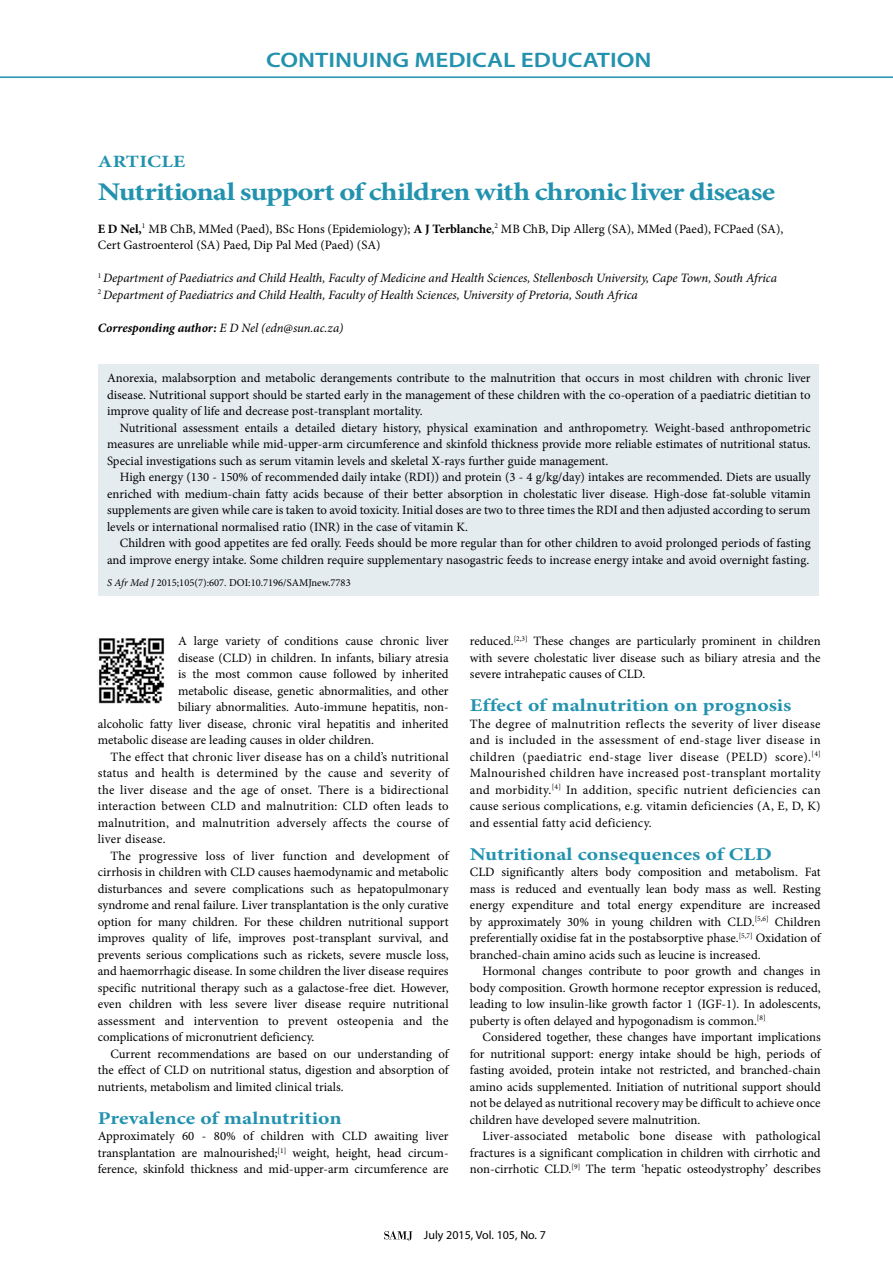
<style>
.page{position:relative;width:893px;height:1263px;background:#fff}
.page>*{position:absolute;margin:0;border:0;box-sizing:border-box;transform-origin:0 0}
.t1{font:700 25.5px "Minion Pro";letter-spacing:-.025em;color:#2292ae;scale:1.2 1}
.t2{font:600 21px "Myriad Pro";color:#2292ae;scale:1.2 1}
.t3{font:700 18px "Minion Pro";color:#2292ae;scale:1.2 1}
.t4{font:700 17.25px "Minion Pro";letter-spacing:.01em;color:#2292ae;scale:1.2 1}
.t5{font:12.75px/16.5px "Minion Pro";color:#000;text-align:justify}
.t6{font:12.75px "Minion Pro";letter-spacing:.02em;color:#000}
.t7{font:italic 12.75px/16.5px "Minion Pro";letter-spacing:-.005em;color:#000}
.t8{font:italic 700 12.75px "Minion Pro";letter-spacing:-.005em;color:#000}
.t9{font:12px "Myriad Pro";color:#000}
.t10{font:10.5px "Minion Pro";color:#000}
.s1{font-weight:700}
.s2{font-weight:400}
.s3{font-style:italic}
</style>
<div class="page">
<hr style="left:0;top:76px;width:893px;height:2px;background:#2292ae">
<svg style="left:384px;top:1231px;width:28px;height:9px"></svg>
<div style="left:99px;top:365px;width:720px;height:231px;background:#e5ecf0"></div>
<img style="left:98px;top:638px;width:67px;height:66px">
<h2 class="t2" style="left:266px;top:47px;width:323px">CONTINUING MEDICAL EDUCATION</h2>
<h3 class="t4" style="left:98px;top:149px;width:74px">ARTICLE</h3>
<h1 class="t1" style="left:98px;top:173px;width:566px">Nutritional support of children with chronic liver disease</h1>
<p class="t5" style="left:98px;top:220px;width:687px"><span class="s1">E D Nel,</span><sup>1</sup> MB ChB, MMed (Paed), BSc Hons (Epidemiology); <span class="s1">A J Terblanche</span>,<sup>2</sup> MB ChB, Dip Allerg (SA), MMed (Paed), FCPaed (SA),<br>Cert Gastroenterol (SA) Paed, Dip Pal Med (Paed) (SA)</p>
<p class="t7" style="left:98px;top:270px;width:681px"><sup>1</sup> Department of Paediatrics and Child Health, Faculty of Medicine and Health Sciences, Stellenbosch University, Cape Town, South Africa<br><sup>2</sup> Department of Paediatrics and Child Health, Faculty of Health Sciences, University of Pretoria, South Africa</p>
<p class="t8" style="left:98px;top:318px;width:247px">Corresponding author: <span class="s2">E D Nel (edn@sun.ac.za)</span></p>
<p class="t5" style="left:107px;top:370px;width:705px">Anorexia, malabsorption and metabolic derangements contribute to the malnutrition that occurs in most children with chronic liver disease. Nutritional support should be started early in the management of these children with the co-operation of a paediatric dietitian to improve quality of life and decrease post-transplant mortality.</p>
<p class="t5" style="left:107px;top:420px;width:705px;text-indent:13px">Nutritional assessment entails a detailed dietary history, physical examination and anthropometry. Weight-based anthropometric measures are unreliable while mid-upper-arm circumference and skinfold thickness provide more reliable estimates of nutritional status.<br>Special investigations such as serum vitamin levels and skeletal X-rays further guide management.</p>
<p class="t5" style="left:107px;top:469px;width:705px;text-indent:13px">High energy (130 - 150% of recommended daily intake (RDI)) and protein (3 - 4 g/kg/day) intakes are recommended. Diets are usually enriched with medium-chain fatty acids because of their better absorption in cholestatic liver disease. High-dose fat-soluble vitamin supplements are given while care is taken to avoid toxicity. Initial doses are two to three times the RDI and then adjusted according to serum levels or international normalised ratio (INR) in the case of vitamin K.</p>
<p class="t5" style="left:107px;top:535px;width:705px;text-align:right">Children with good appetites are fed orally. Feeds should be more regular than for other children to avoid prolonged periods of fasting and improve energy intake. Some children require supplementary nasogastric feeds to increase energy intake and avoid overnight fasting.</p>
<p class="t10" style="left:107px;top:576px;width:245px"><span class="s3">S Afr Med J</span> 2015;105(7):607. DOI:10.7196/SAMJnew.7783</p>
<p class="t5" style="left:178px;top:633px;width:272px">A large variety of conditions cause chronic liver</p>
<p class="t5" style="left:178px;top:649px;width:272px">disease (CLD) in children. In infants, biliary atresia</p>
<p class="t5" style="left:178px;top:666px;width:272px">is the most common cause followed by inherited</p>
<p class="t5" style="left:178px;top:682px;width:272px">metabolic disease, genetic abnormalities, and other</p>
<p class="t5" style="left:178px;top:699px;width:272px">biliary abnormalities. Auto-immune hepatitis, non-</p>
<p class="t5" style="left:98px;top:715px;width:352px">alcoholic fatty liver disease, chronic viral hepatitis and inherited</p>
<p class="t5" style="left:98px;top:732px;width:278px">metabolic disease are leading causes in older children.</p>
<p class="t6" style="left:111px;top:748px;width:340px">The effect that chronic liver disease has on a child’s nutritional</p>
<p class="t5" style="left:98px;top:765px;width:352px">status and health is determined by the cause and severity of</p>
<p class="t6" style="left:98px;top:781px;width:352px">the liver disease and the age of onset. There is a bidirectional</p>
<p class="t6" style="left:98px;top:797px;width:352px">interaction between CLD and malnutrition: CLD often leads to</p>
<p class="t6" style="left:98px;top:814px;width:352px">malnutrition, and malnutrition adversely affects the course of</p>
<p class="t6" style="left:98px;top:830px;width:69px">liver disease.</p>
<p class="t5" style="left:111px;top:847px;width:339px">The progressive loss of liver function and development of</p>
<p class="t5" style="left:98px;top:864px;width:352px">cirrhosis in children with CLD causes haemodynamic and metabolic</p>
<p class="t5" style="left:98px;top:880px;width:352px">disturbances and severe complications such as hepatopulmonary</p>
<p class="t5" style="left:98px;top:897px;width:352px">syndrome and renal failure. Liver transplantation is the only curative</p>
<p class="t5" style="left:98px;top:913px;width:352px">option for many children. For these children nutritional support</p>
<p class="t5" style="left:98px;top:930px;width:352px">improves quality of life, improves post-transplant survival, and</p>
<p class="t5" style="left:98px;top:946px;width:352px">prevents serious complications such as rickets, severe muscle loss,</p>
<p class="t5" style="left:98px;top:963px;width:352px">and haemorrhagic disease. In some children the liver disease requires</p>
<p class="t5" style="left:98px;top:979px;width:352px">specific nutritional therapy such as a galactose-free diet. However,</p>
<p class="t5" style="left:98px;top:996px;width:352px">even children with less severe liver disease require nutritional</p>
<p class="t5" style="left:98px;top:1012px;width:352px">assessment and intervention to prevent osteopenia and the</p>
<p class="t5" style="left:98px;top:1029px;width:218px">complications of micronutrient deficiency.</p>
<p class="t5" style="left:111px;top:1045px;width:340px">Current recommendations are based on our understanding of</p>
<p class="t5" style="left:98px;top:1062px;width:352px">the effect of CLD on nutritional status, digestion and absorption of</p>
<p class="t5" style="left:98px;top:1078px;width:247px">nutrients, metabolism and limited clinical trials.</p>
<h3 class="t3" style="left:98px;top:1105px;width:205px">Prevalence of malnutrition</h3>
<p class="t5" style="left:98px;top:1128px;width:352px">Approximately 60 - 80% of children with CLD awaiting liver transplantation are malnourished;<sup>[1]</sup> weight, height, head circum&shy;ference, skinfold thickness and mid-upper-arm circumference are</p>
<p class="t5" style="left:470px;top:633px;width:352px">reduced.<sup>[2,3]</sup> These changes are particularly prominent in children with severe cholestatic liver disease such as biliary atresia and the severe intrahepatic causes of CLD.</p>
<h3 class="t3" style="left:470px;top:693px;width:270px">Effect of malnutrition on prognosis</h3>
<p class="t5" style="left:470px;top:715px;width:352px">The degree of malnutrition reflects the severity of liver disease and is included in the assessment of end-stage liver disease in children (paediatric end-stage liver disease (PELD) score).<sup>[4] </sup>Malnourished children have increased post-transplant mortality and morbidity.<sup>[4]</sup> In addition, specific nutrient deficiencies can cause serious complications, e.g. vitamin deficiencies (A, E, D, K) and essential fatty acid deficiency.</p>
<h3 class="t3" style="left:470px;top:841px;width:253px">Nutritional consequences of CLD</h3>
<p class="t5" style="left:470px;top:864px;width:352px">CLD significantly alters body composition and metabolism. Fat mass is reduced and eventually lean body mass as well. Resting energy expenditure and total energy expenditure are increased by approximately 30% in young children with CLD.<sup>[5,6]</sup> Children preferentially oxidise fat in the postabsorptive phase.<sup>[5,7]</sup> Oxidation of branched-chain amino acids such as leucine is increased.</p>
<p class="t5" style="left:470px;top:963px;width:352px;text-indent:13px">Hormonal changes contribute to poor growth and changes in body composition. Growth hormone receptor expression is reduced, leading to low insulin-like growth factor 1 (IGF-1). In adolescents, puberty is often delayed and hypogonadism is common.<sup>[8]</sup></p>
<p class="t5" style="left:470px;top:1029px;width:352px;text-indent:13px">Considered together, these changes have important implications for nutritional support: energy intake should be high, periods of fasting avoided, protein intake not restricted, and branched-chain amino acids supplemented. Initiation of nutritional support should not be delayed as nutritional recovery may be difficult to achieve once children have developed severe malnutrition.</p>
<p class="t5" style="left:470px;top:1128px;width:352px;text-indent:13px">Liver-associated metabolic bone disease with pathological fractures is a significant complication in children with cirrhotic and non-cirrhotic CLD.<sup>[9]</sup> The term ‘hepatic osteodystrophy’ describes</p>
<p class="t9" style="left:424px;top:1228px;width:124px">July 2015, Vol. 105, No. 7</p>
</div>
